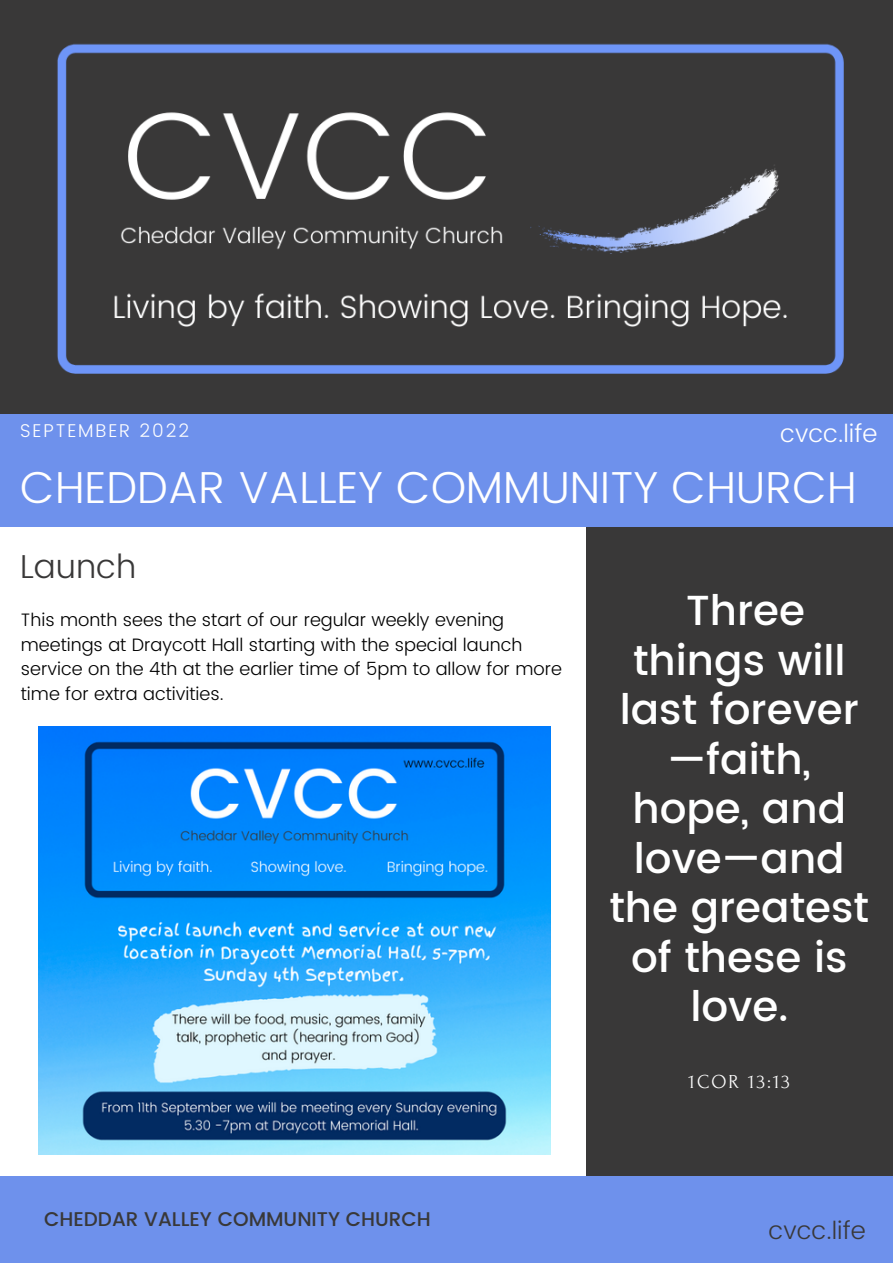
<style>
.page{position:relative;width:893px;height:1264px;background:#fff}
.page>*{position:absolute;margin:0;border:0;box-sizing:border-box;transform-origin:0 0}
.t1{font:300 44.7px "Poppins";color:#fff}
.t2{font:500 42px/49.5px "Poppins";color:#fff;text-align:center}
.t3{font:300 33.15px "Poppins";color:#393838}
.t4{font:300 24.75px "Poppins";color:#393838}
.t5{font:300 24.75px "Poppins";color:#fff}
.t6{font:500 19.8px "Poppins";color:#393838}
.t7{font:19.8px "Forum";letter-spacing:.1em;color:#fff}
.t8{font:300 18.45px "Poppins";letter-spacing:.1em;color:#fff}
.t9{font:300 18px/24.8px "Poppins";color:#000}
</style>
<div class="page">
<div style="left:586px;top:282px;width:306px;height:894px;background:#393838"></div>
<div style="left:0;top:362px;width:892px;height:165px;background:#6e91ec"></div>
<img style="left:0;top:0;width:892px;height:414px">
<div style="left:0;top:1176px;width:892px;height:86px;background:#6e91ec"></div>
<img style="left:39px;top:726px;width:511px;height:428px">
<p class="t8" style="left:20px;top:419px;width:170px">SEPTEMBER 2022</p>
<h3 class="t5" style="left:780px;top:419px;width:99px">cvcc.life</h3>
<h1 class="t1" style="left:20px;top:461px;width:838px">CHEDDAR VALLEY COMMUNITY CHURCH</h1>
<h3 class="t3" style="left:20px;top:547px;width:118px">Launch</h3>
<p class="t9" style="left:21px;top:607px;width:542px">This month sees the start of our regular weekly evening meetings at Draycott Hall starting with the special launch service on the 4th at the earlier time of 5pm to allow for more time for extra activities.</p>
<h2 class="t2" style="left:609px;top:586px;width:261px">Three things will last forever —faith, hope, and love—and the greatest of these is love.</h2>
<p class="t7" style="left:688px;top:1071px;width:103px">1COR 13:13</p>
<p class="t6" style="left:44px;top:1207px;width:388px">CHEDDAR VALLEY COMMUNITY CHURCH</p>
<h3 class="t4" style="left:768px;top:1215px;width:99px">cvcc.life</h3>
</div>
